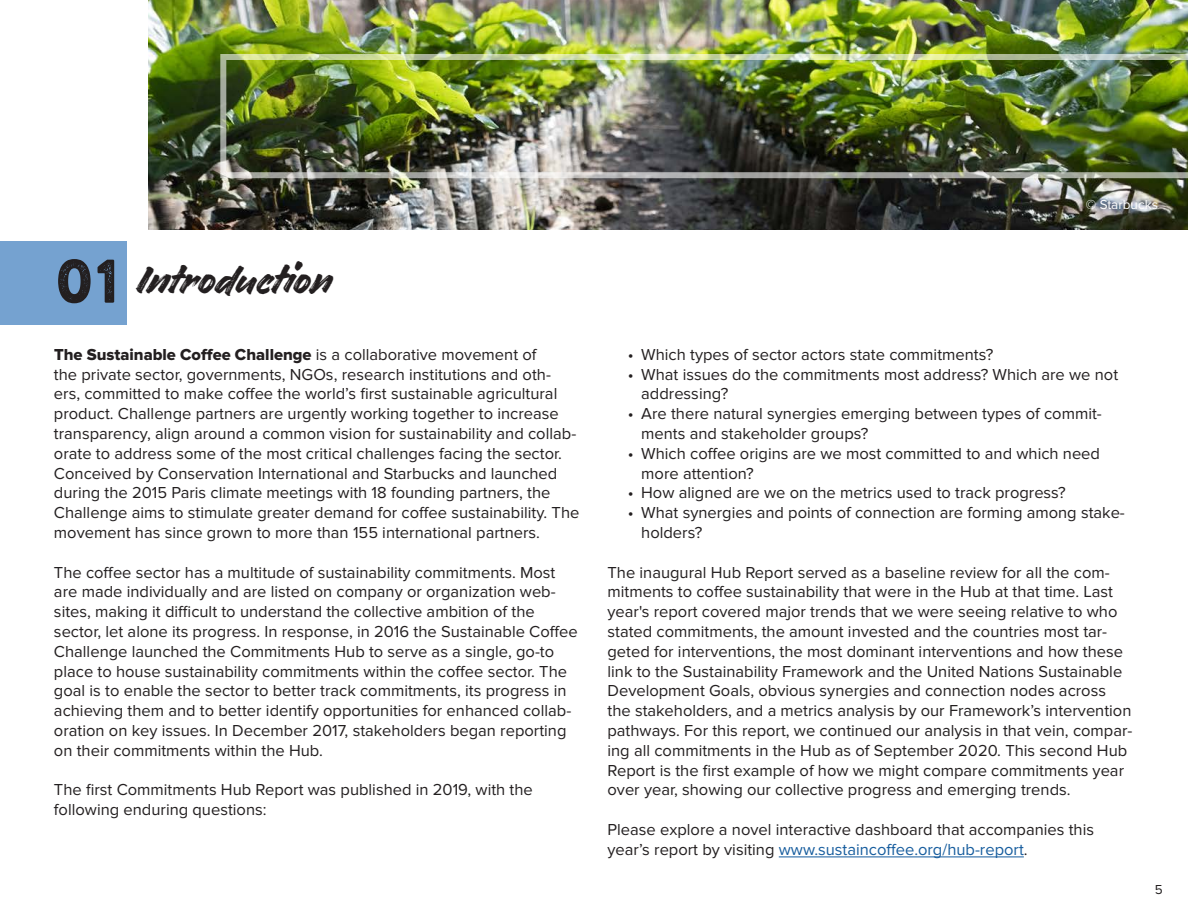
<style>
.page{position:relative;width:1188px;height:918px;background:#fff}
.page>*{position:absolute;margin:0;border:0;box-sizing:border-box;transform-origin:0 0}
.t1{font:61.5px "Brandon Printed One";color:#231f20}
.t2{font:45px "Handelson Two";color:#231f20}
.t3{font:16.5px/19.8px "Proxima Nova";color:#231f20}
.t4{font:13.5px "Proxima Nova";color:#fff}
.t5{font:13.5px "Proxima Nova";color:#231f20}
.s1{font-family:"Proxima Nova Extrabld"}
.s2{color:#175d9e}
</style>
<div class="page">
<div style="left:0;top:241px;width:126px;height:84px;background:#75a2d0"></div>
<img style="left:148px;top:0;width:1040px;height:230px">
<img style="left:220px;top:54px;width:968px;height:124px">
<hr style="left:779px;top:857px;width:245px;height:1px;background:#175d9e">
<div style="left:1089px;top:203px;width:87px;height:24px;background:#231f20;opacity:.75"></div>
<p class="t1" style="left:54px;top:242px;width:69px">01</p>
<p class="t2" style="left:135px;top:255px;width:197px">Introduction</p>
<p class="t3" style="left:54px;top:345px;width:527px"><span class="s1">The Sustainable Coffee Challenge</span> is a collaborative movement of<br>the private sector, governments, NGOs, research institutions and oth&shy;ers, committed to make coffee the world’s first sustainable agricultural product. Challenge partners are urgently working together to increase transparency, align around a common vision for sustainability and collab&shy;orate to address some of the most critical challenges facing the sector.<br>Conceived by Conservation International and Starbucks and launched during the 2015 Paris climate meetings with 18 founding partners, the Challenge aims to stimulate greater demand for coffee sustainability. The movement has since grown to more than 155 international partners.</p>
<p class="t3" style="left:54px;top:562px;width:525px">The coffee sector has a multitude of sustainability commitments. Most are made individually and are listed on company or organization web&shy;sites, making it difficult to understand the collective ambition of the sector, let alone its progress. In response, in 2016 the Sustainable Coffee Challenge launched the Commitments Hub to serve as a single, go-to place to house sustainability commitments within the coffee sector. The goal is to enable the sector to better track commitments, its progress in achieving them and to better identify opportunities for enhanced collab&shy;oration on key issues. In December 2017, stakeholders began reporting on their commitments within the Hub.</p>
<p class="t3" style="left:54px;top:780px;width:480px">The first Commitments Hub Report was published in 2019, with the following enduring questions:</p>
<p class="t4" style="left:1086px;top:197px;width:74px">© Starbucks</p>
<p class="t3" style="left:628px;top:345px;width:367px">• Which types of sector actors state commitments?</p>
<p class="t3" style="left:641px;top:364px;width:478px;text-indent:-14px">• What issues do the commitments most address? Which are we not addressing?</p>
<p class="t3" style="left:641px;top:404px;width:462px;text-indent:-14px">• Are there natural synergies emerging between types of commit&shy;ments and stakeholder groups?</p>
<p class="t3" style="left:641px;top:444px;width:460px;text-indent:-14px">• Which coffee origins are we most committed to and which need more attention?</p>
<p class="t3" style="left:628px;top:483px;width:440px">• How aligned are we on the metrics used to track progress?</p>
<p class="t3" style="left:641px;top:503px;width:485px;text-indent:-14px">• What synergies and points of connection are forming among stake&shy;holders?</p>
<p class="t3" style="left:608px;top:562px;width:526px">The inaugural Hub Report served as a baseline review for all the com&shy;mitments to coffee sustainability that were in the Hub at that time. Last year's report covered major trends that we were seeing relative to who stated commitments, the amount invested and the countries most tar&shy;geted for interventions, the most dominant interventions and how these link to the Sustainability Framework and the United Nations Sustainable Development Goals, obvious synergies and connection nodes across the stakeholders, and a metrics analysis by our Framework’s intervention pathways. For this report, we continued our analysis in that vein, compar&shy;ing all commitments in the Hub as of September 2020. This second Hub Report is the first example of how we might compare commitments year over year, showing our collective progress and emerging trends.</p>
<p class="t3" style="left:608px;top:820px;width:488px">Please explore a novel interactive dashboard that accompanies this year’s report by visiting <span class="s2">www.sustaincoffee.org/hub-report</span>.</p>
<p class="t5" style="left:1155px;top:882px;width:9px">5</p>
</div>
